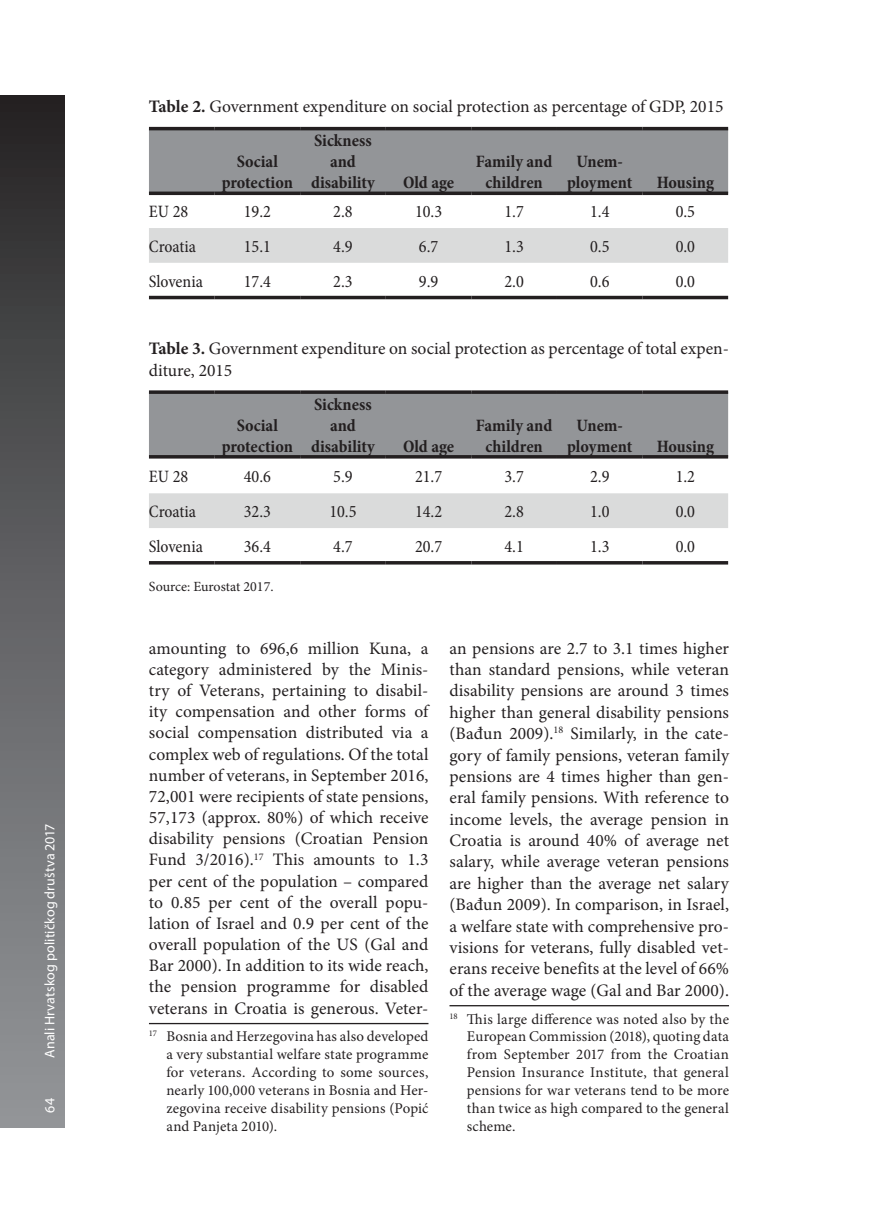
<style>
.page{position:relative;width:878px;height:1230px;background:#fff}
.page>*{position:absolute;margin:0;border:0;box-sizing:border-box;transform-origin:0 0}
.t1{font:17.5px/21.2px "Minion Pro";color:#231f20;text-align:justify}
.t2{font:700 condensed 17.5px/21px "Minion Pro";color:#231f20;text-align:center}
.t3{font:condensed 17.5px "Minion Pro";color:#231f20}
.t4{font:14.88px/17.8px "Minion Pro";letter-spacing:.01em;color:#231f20;text-align:justify}
.t5{font:14px "Myriad Pro";letter-spacing:.005em;color:#fff}
.t6{font:14px "Minion Pro";color:#231f20}
.s1{font-weight:700}
</style>
<div class="page">
<div style="left:0;top:95px;width:64px;height:1032px;background:linear-gradient(to bottom,#292728,#979a9d)"></div>
<hr style="left:149px;top:1022px;width:279px;height:2px;background:#231f20">
<hr style="left:449px;top:1005px;width:279px;height:1px;background:#231f20">
<div style="left:149px;top:130px;width:578px;height:61px;background:#939598"></div>
<div style="left:149px;top:228px;width:578px;height:35px;background:#dadbdb"></div>
<hr style="left:149px;top:127px;width:65px;height:3px;background:#231f20">
<hr style="left:214px;top:127px;width:86px;height:3px;background:#231f20">
<hr style="left:300px;top:127px;width:85px;height:3px;background:#231f20">
<hr style="left:385px;top:127px;width:86px;height:3px;background:#231f20">
<hr style="left:471px;top:127px;width:85px;height:3px;background:#231f20">
<hr style="left:556px;top:127px;width:86px;height:3px;background:#231f20">
<hr style="left:642px;top:127px;width:85px;height:3px;background:#231f20">
<svg style="left:149px;top:191px;width:65px;height:4px"></svg>
<svg style="left:214px;top:191px;width:86px;height:4px"></svg>
<svg style="left:300px;top:191px;width:85px;height:4px"></svg>
<svg style="left:385px;top:191px;width:86px;height:4px"></svg>
<svg style="left:471px;top:191px;width:85px;height:4px"></svg>
<svg style="left:556px;top:191px;width:86px;height:4px"></svg>
<svg style="left:642px;top:191px;width:85px;height:4px"></svg>
<hr style="left:149px;top:296px;width:65px;height:3px;background:#231f20">
<hr style="left:214px;top:296px;width:86px;height:3px;background:#231f20">
<hr style="left:300px;top:296px;width:85px;height:3px;background:#231f20">
<hr style="left:385px;top:296px;width:86px;height:3px;background:#231f20">
<hr style="left:471px;top:296px;width:85px;height:3px;background:#231f20">
<hr style="left:556px;top:296px;width:86px;height:3px;background:#231f20">
<hr style="left:642px;top:296px;width:85px;height:3px;background:#231f20">
<div style="left:149px;top:394px;width:578px;height:61px;background:#939598"></div>
<div style="left:149px;top:493px;width:578px;height:35px;background:#dadbdb"></div>
<svg style="left:149px;top:390px;width:65px;height:4px"></svg>
<svg style="left:214px;top:390px;width:86px;height:4px"></svg>
<svg style="left:300px;top:390px;width:85px;height:4px"></svg>
<svg style="left:385px;top:390px;width:86px;height:4px"></svg>
<svg style="left:471px;top:390px;width:85px;height:4px"></svg>
<svg style="left:556px;top:390px;width:86px;height:4px"></svg>
<svg style="left:642px;top:390px;width:85px;height:4px"></svg>
<hr style="left:149px;top:455px;width:65px;height:3px;background:#231f20">
<hr style="left:214px;top:455px;width:86px;height:3px;background:#231f20">
<hr style="left:300px;top:455px;width:85px;height:3px;background:#231f20">
<hr style="left:385px;top:455px;width:86px;height:3px;background:#231f20">
<hr style="left:471px;top:455px;width:85px;height:3px;background:#231f20">
<hr style="left:556px;top:455px;width:86px;height:3px;background:#231f20">
<hr style="left:642px;top:455px;width:85px;height:3px;background:#231f20">
<hr style="left:149px;top:561px;width:65px;height:3px;background:#231f20">
<hr style="left:214px;top:561px;width:86px;height:3px;background:#231f20">
<hr style="left:300px;top:561px;width:85px;height:3px;background:#231f20">
<hr style="left:385px;top:561px;width:86px;height:3px;background:#231f20">
<hr style="left:471px;top:561px;width:85px;height:3px;background:#231f20">
<hr style="left:556px;top:561px;width:86px;height:3px;background:#231f20">
<hr style="left:642px;top:561px;width:85px;height:3px;background:#231f20">
<p class="t5" style="left:41px;top:1057px;width:236px;rotate:-90deg">Anali Hrvatskog političkog društva 2017</p>
<p class="t5" style="left:41px;top:1112px;width:16px;rotate:-90deg">64</p>
<p class="t1" style="left:149px;top:96px;width:576px"><span class="s1">Table 2.</span> Government expenditure on social protection as percentage of GDP, 2015</p>
<p class="t2" style="left:222px;top:151px;width:73px">Social protection</p>
<p class="t2" style="left:311px;top:130px;width:65px">Sickness and disability</p>
<p class="t2" style="left:475px;top:151px;width:78px">Family and children</p>
<p class="t2" style="left:567px;top:151px;width:67px">Unem&shy;ployment</p>
<p class="t2" style="left:403px;top:172px;width:53px">Old age</p>
<p class="t2" style="left:656px;top:172px;width:59px">Housing</p>
<p class="t3" style="left:149px;top:200px;width:41px">EU 28</p>
<p class="t3" style="left:244px;top:200px;width:29px">19.2</p>
<p class="t3" style="left:333px;top:200px;width:21px">2.8</p>
<p class="t3" style="left:415px;top:200px;width:29px">10.3</p>
<p class="t3" style="left:504px;top:200px;width:21px">1.7</p>
<p class="t3" style="left:590px;top:200px;width:21px">1.4</p>
<p class="t3" style="left:675px;top:200px;width:21px">0.5</p>
<p class="t3" style="left:149px;top:235px;width:49px">Croatia</p>
<p class="t3" style="left:244px;top:235px;width:29px">15.1</p>
<p class="t3" style="left:333px;top:235px;width:21px">4.9</p>
<p class="t3" style="left:418px;top:235px;width:21px">6.7</p>
<p class="t3" style="left:504px;top:235px;width:21px">1.3</p>
<p class="t3" style="left:590px;top:235px;width:21px">0.5</p>
<p class="t3" style="left:675px;top:235px;width:21px">0.0</p>
<p class="t3" style="left:149px;top:269px;width:55px">Slovenia</p>
<p class="t3" style="left:244px;top:269px;width:29px">17.4</p>
<p class="t3" style="left:333px;top:269px;width:21px">2.3</p>
<p class="t3" style="left:418px;top:269px;width:21px">9.9</p>
<p class="t3" style="left:504px;top:269px;width:21px">2.0</p>
<p class="t3" style="left:590px;top:269px;width:21px">0.6</p>
<p class="t3" style="left:675px;top:269px;width:21px">0.0</p>
<p class="t1" style="left:149px;top:338px;width:581px"><span class="s1">Table 3.</span> Government expenditure on social protection as percentage of total expen&shy;diture, 2015</p>
<p class="t2" style="left:222px;top:414px;width:73px">Social protection</p>
<p class="t2" style="left:311px;top:393px;width:65px">Sickness and disability</p>
<p class="t2" style="left:403px;top:435px;width:53px">Old age</p>
<p class="t2" style="left:475px;top:414px;width:78px">Family and children</p>
<p class="t2" style="left:567px;top:414px;width:67px">Unem&shy;ployment</p>
<p class="t2" style="left:656px;top:435px;width:59px">Housing</p>
<p class="t3" style="left:149px;top:465px;width:41px">EU 28</p>
<p class="t3" style="left:244px;top:465px;width:29px">40.6</p>
<p class="t3" style="left:333px;top:465px;width:21px">5.9</p>
<p class="t3" style="left:415px;top:465px;width:29px">21.7</p>
<p class="t3" style="left:504px;top:465px;width:21px">3.7</p>
<p class="t3" style="left:590px;top:465px;width:21px">2.9</p>
<p class="t3" style="left:675px;top:465px;width:21px">1.2</p>
<p class="t3" style="left:149px;top:500px;width:49px">Croatia</p>
<p class="t3" style="left:244px;top:500px;width:29px">32.3</p>
<p class="t3" style="left:329px;top:500px;width:29px">10.5</p>
<p class="t3" style="left:415px;top:500px;width:29px">14.2</p>
<p class="t3" style="left:504px;top:500px;width:21px">2.8</p>
<p class="t3" style="left:590px;top:500px;width:21px">1.0</p>
<p class="t3" style="left:675px;top:500px;width:21px">0.0</p>
<p class="t3" style="left:149px;top:535px;width:55px">Slovenia</p>
<p class="t3" style="left:244px;top:535px;width:29px">36.4</p>
<p class="t3" style="left:333px;top:535px;width:21px">4.7</p>
<p class="t3" style="left:415px;top:535px;width:29px">20.7</p>
<p class="t3" style="left:504px;top:535px;width:21px">4.1</p>
<p class="t3" style="left:590px;top:535px;width:21px">1.3</p>
<p class="t3" style="left:675px;top:535px;width:21px">0.0</p>
<p class="t6" style="left:149px;top:577px;width:126px">Source: Eurostat 2017.</p>
<p class="t1" style="left:149px;top:637px;width:281px">amounting to 696,6 million Kuna, a category administered by the Minis&shy;try of Veterans, pertaining to disabil&shy;ity compensation and other forms of social compensation distributed via a complex web of regulations. Of the total number of veterans, in September 2016, 72,001 were recipients of state pensions, 57,173 (approx. 80%) of which receive disability pensions (Croatian Pension Fund 3/2016).<sup>17</sup> This amounts to 1.3 per cent of the population – compared to 0.85 per cent of the overall popu&shy;lation of Israel and 0.9 per cent of the overall population of the US (Gal and Bar 2000). In addition to its wide reach, the pension programme for disabled veterans in Croatia is generous. Veter-</p>
<p class="t4" style="left:166px;top:1027px;width:263px;text-indent:-17px"><sup>17</sup> Bosnia and Herzegovina has also developed a very substantial welfare state programme for veterans. According to some sources, nearly 100,000 veterans in Bosnia and Her&shy;zegovina receive disability pensions (Popić and Panjeta 2010).</p>
<p class="t1" style="left:449px;top:637px;width:281px">an pensions are 2.7 to 3.1 times higher than standard pensions, while veteran disability pensions are around 3 times higher than general disability pensions (Bađun 2009).<sup>18</sup> Similarly, in the cate&shy;gory of family pensions, veteran family pensions are 4 times higher than gen&shy;eral family pensions. With reference to income levels, the average pension in Croatia is around 40% of average net salary, while average veteran pensions are higher than the average net salary (Bađun 2009). In comparison, in Israel, a welfare state with comprehensive pro&shy;visions for veterans, fully disabled vet&shy;erans receive benefits at the level of 66% of the average wage (Gal and Bar 2000).</p>
<p class="t4" style="left:466px;top:1009px;width:263px;text-indent:-17px"><sup>18</sup> This large difference was noted also by the European Commission (2018), quoting data from September 2017 from the Croatian Pension Insurance Institute, that general pensions for war veterans tend to be more than twice as high compared to the general scheme.</p>
</div>
